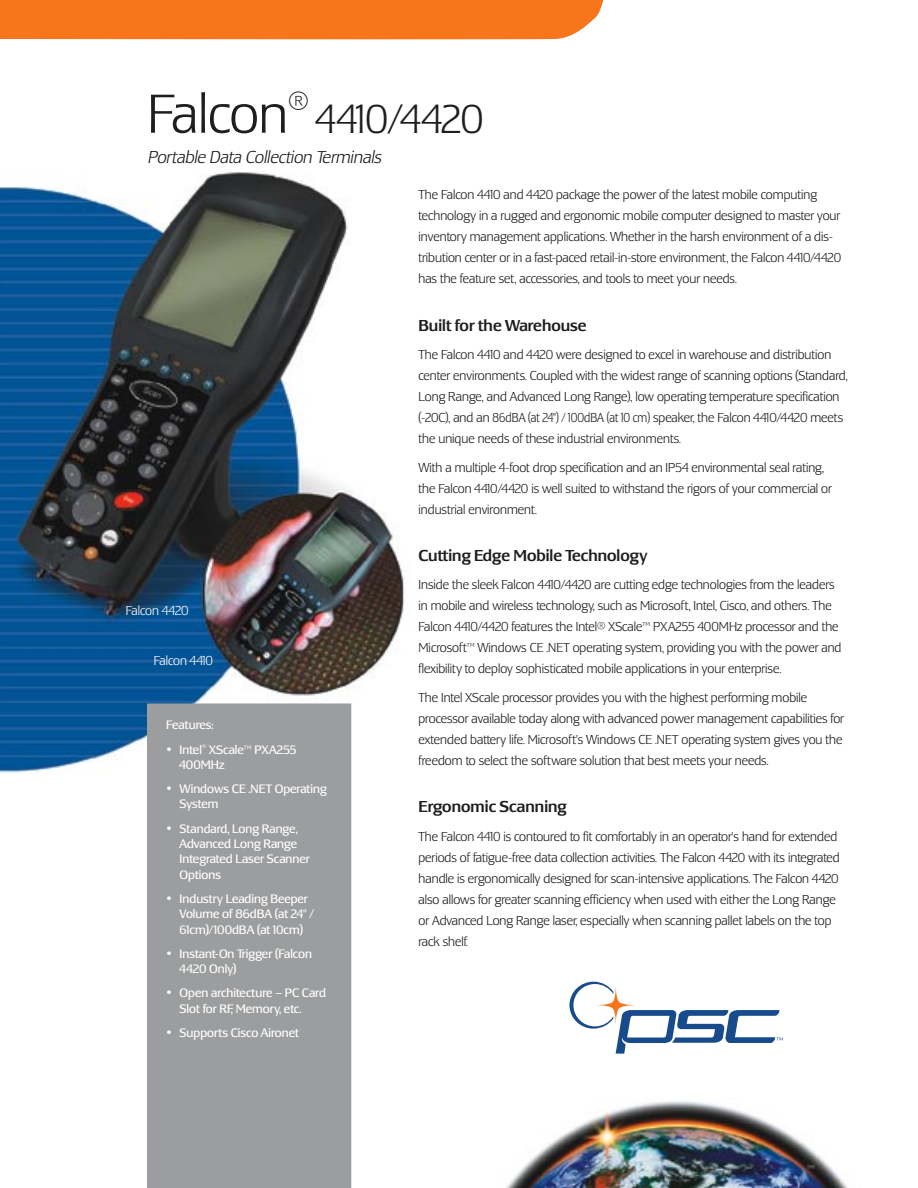
<style>
.page{position:relative;width:918px;height:1188px;background:#fff}
.page>*{position:absolute;margin:0;border:0;box-sizing:border-box;transform-origin:0 0}
.HEAD{font:300 57px "Lesmore";color:#1e1e1d}
.HEAD-2{font:300 42px "Lesmore";color:#1e1e1d}
.SUBHEAD_sm{font:italic 300 18px "Lesmore";color:#1e1e1d}
.BODY_SUBHEAD{font:500 16.5px "Lesmore";color:#1e1e1d}
.BODY_TEXT{font:300 13.5px/21px "Lesmore";color:#1e1e1d}
.t1{font:300 13.5px "Lesmore";color:#fff}
.BOX_TEXT{font:12.75px/15.3px "Lesmore";color:#fff}
</style>
<div class="page">
<img style="left:0;top:172px;width:405px;height:620px">
<svg style="left:569px;top:982px;width:214px;height:72px"></svg>
<img style="left:506px;top:1101px;width:342px;height:87px">
<div style="left:148px;top:704px;width:203px;height:484px;background:#9c9d9e"></div>
<div style="left:0;top:0;width:604px;height:40px;background:#f7751b"></div>
<p class="HEAD" style="left:148px;top:81px;width:163px">Falcon<sup>®</sup></p>
<p class="HEAD-2" style="left:316px;top:95px;width:169px">4410/4420</p>
<p class="SUBHEAD_sm" style="left:148px;top:147px;width:235px">Portable Data Collection Terminals</p>
<p class="t1" style="left:126px;top:602px;width:64px">Falcon 4420</p>
<p class="t1" style="left:154px;top:653px;width:61px">Falcon 4410</p>
<p class="BOX_TEXT" style="left:166px;top:717px;width:49px">Features:</p>
<p class="BOX_TEXT" style="left:180px;top:742px;width:118px;text-indent:-14px">• Intel<sup>®</sup> XScale™ PXA255<br>400MHz</p>
<p class="BOX_TEXT" style="left:180px;top:781px;width:149px;text-indent:-13px">• Windows CE .NET Operating<br>System</p>
<p class="BOX_TEXT" style="left:180px;top:821px;width:132px;text-indent:-13px">• Standard, Long Range,<br>Advanced Long Range<br>Integrated Laser Scanner<br>Options</p>
<p class="BOX_TEXT" style="left:180px;top:891px;width:136px;text-indent:-13px">• Industry Leading Beeper<br>Volume of 86dBA (at 24" /<br>61cm)/100dBA (at 10cm)</p>
<p class="BOX_TEXT" style="left:180px;top:946px;width:134px;text-indent:-13px">• Instant-On Trigger (Falcon<br>4420 Only)</p>
<p class="BOX_TEXT" style="left:180px;top:985px;width:148px;text-indent:-13px">• Open architecture – PC Card<br>Slot for RF, Memory, etc.</p>
<p class="BOX_TEXT" style="left:166px;top:1025px;width:134px">• Supports Cisco Aironet</p>
<p class="BODY_TEXT" style="left:418px;top:184px;width:424px">The Falcon 4410 and 4420 package the power of the latest mobile computing technology in a rugged and ergonomic mobile computer designed to master your inventory management applications. Whether in the harsh environment of a dis&shy;tribution center or in a fast-paced retail-in-store environment, the Falcon 4410/4420 has the feature set, accessories, and tools to meet your needs.</p>
<p class="BODY_SUBHEAD" style="left:418px;top:316px;width:170px">Built for the Warehouse</p>
<p class="BODY_TEXT" style="left:418px;top:344px;width:431px">The Falcon 4410 and 4420 were designed to excel in warehouse and distribution center environments. Coupled with the widest range of scanning options (Standard, Long Range, and Advanced Long Range), low operating temperature specification (-20C), and an 86dBA (at 24") / 100dBA (at 10 cm) speaker, the Falcon 4410/4420 meets the unique needs of these industrial environments.</p>
<p class="BODY_TEXT" style="left:418px;top:456px;width:415px">With a multiple 4-foot drop specification and an IP54 environmental seal rating, the Falcon 4410/4420 is well suited to withstand the rigors of your commercial or industrial environment.</p>
<p class="BODY_SUBHEAD" style="left:418px;top:546px;width:230px">Cutting Edge Mobile Technology</p>
<p class="BODY_TEXT" style="left:418px;top:574px;width:425px">Inside the sleek Falcon 4410/4420 are cutting edge technologies from the leaders in mobile and wireless technology, such as Microsoft, Intel, Cisco, and others. The Falcon 4410/4420 features the Intel® XScale™ PXA255 400MHz processor and the Microsoft™ Windows CE .NET operating system, providing you with the power and flexibility to deploy sophisticated mobile applications in your enterprise.</p>
<p class="BODY_TEXT" style="left:418px;top:687px;width:427px">The Intel XScale processor provides you with the highest performing mobile processor available today along with advanced power management capabilities for extended battery life. Microsoft's Windows CE .NET operating system gives you the freedom to select the software solution that best meets your needs.</p>
<p class="BODY_SUBHEAD" style="left:418px;top:797px;width:150px">Ergonomic Scanning</p>
<p class="BODY_TEXT" style="left:418px;top:825px;width:423px">The Falcon 4410 is contoured to fit comfortably in an operator's hand for extended periods of fatigue-free data collection activities. The Falcon 4420 with its integrated handle is ergonomically designed for scan-intensive applications. The Falcon 4420 also allows for greater scanning efficiency when used with either the Long Range or Advanced Long Range laser, especially when scanning pallet labels on the top rack shelf.</p>
</div>
